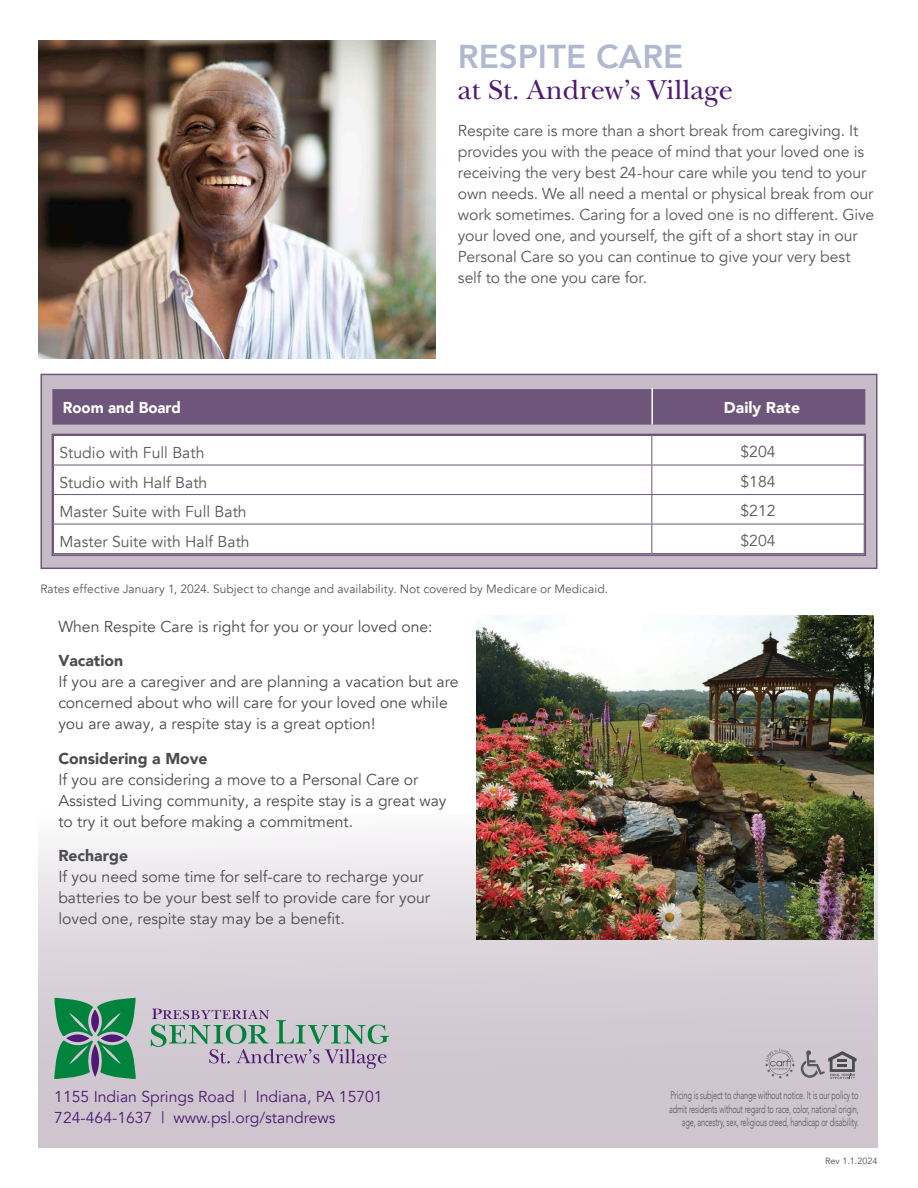
<style>
.page{position:relative;width:918px;height:1188px;background:#fff}
.page>*{position:absolute;margin:0;border:0;box-sizing:border-box;transform-origin:0 0}
.t1{font:800 33px "Avenir";color:#afb8cf}
.t2{font:28.5px "New Baskerville Std";color:#501a74}
.t3{font:15.75px/21px "Avenir";letter-spacing:-.005em;color:#57585a}
.t4{font:15.75px/21px "Avenir";color:#4b4c4d}
.t5{font:15.75px/21px "Avenir";color:#501a74}
.t6{font:900 15.75px "Avenir";color:#fff;scale:.95 1}
.t7{font:900 15.75px "Avenir";color:#fff}
.t8{font:12px "Avenir";letter-spacing:.005em;color:#57585a}
.t9{font:300 11.25px/13.5px "Avenir";letter-spacing:-.02em;color:#57585a;text-align:right;scale:.66 1}
.t10{font:9px "Avenir";color:#4b4c4d}
.s1{font-weight:900}
</style>
<div class="page">
<div style="left:38px;top:814px;width:840px;height:334px;background:linear-gradient(to bottom,#f3f1f3,#c5bbc5)"></div>
<div style="left:41px;top:374px;width:836px;height:195px;background:#c6bbc6;border:1px solid #6d5679"></div>
<div style="left:52px;top:389px;width:813px;height:36px;background:#6d5679"></div>
<div style="left:55px;top:437px;width:808px;height:116px;background:#fff"></div>
<hr style="left:53px;top:465px;width:599px;height:1px;background:#6d5679">
<hr style="left:53px;top:494px;width:599px;height:1px;background:#6d5679">
<hr style="left:53px;top:524px;width:599px;height:1px;background:#6d5679">
<hr style="left:652px;top:465px;width:213px;height:1px;background:#6d5679">
<hr style="left:652px;top:494px;width:213px;height:1px;background:#6d5679">
<hr style="left:652px;top:524px;width:213px;height:1px;background:#6d5679">
<svg style="left:651px;top:437px;width:1px;height:116px"></svg>
<div style="left:52px;top:434px;width:814px;height:122px;border:2px solid #6d5679"></div>
<hr style="left:651px;top:388px;width:2px;height:37px;background:#fff">
<svg style="left:765px;top:1049px;width:30px;height:30px"></svg>
<svg style="left:801px;top:1050px;width:56px;height:29px;background:#a7a1a8"></svg>
<img style="left:38px;top:40px;width:397px;height:319px">
<img style="left:477px;top:616px;width:397px;height:324px">
<svg style="left:54px;top:998px;width:82px;height:81px;background:#438f6c"></svg>
<svg style="left:151px;top:1009px;width:238px;height:60px;background:#b5b7bd"></svg>
<p class="t1" style="left:458px;top:30px;width:227px">RESPITE CARE</p>
<p class="t2" style="left:458px;top:73px;width:277px">at St. Andrew’s Village</p>
<p class="t3" style="left:458px;top:121px;width:418px">Respite care is more than a short break from caregiving. It provides you with the peace of mind that your loved one is receiving the very best 24-hour care while you tend to your own needs. We all need a mental or physical break from our work sometimes. Caring for a loved one is no different. Give your loved one, and yourself, the gift of a short stay in our Personal Care so you can continue to give your very best self to the one you care for.</p>
<p class="t6" style="left:63px;top:394px;width:126px">Room and Board</p>
<p class="t3" style="left:60px;top:443px;width:146px">Studio with Full Bath</p>
<p class="t3" style="left:741px;top:442px;width:37px">$204</p>
<p class="t3" style="left:60px;top:472px;width:149px">Studio with Half Bath</p>
<p class="t3" style="left:741px;top:471px;width:37px">$184</p>
<p class="t3" style="left:60px;top:502px;width:189px">Master Suite with Full Bath</p>
<p class="t3" style="left:741px;top:501px;width:37px">$212</p>
<p class="t3" style="left:60px;top:531px;width:192px">Master Suite with Half Bath</p>
<p class="t3" style="left:741px;top:530px;width:37px">$204</p>
<p class="t7" style="left:724px;top:394px;width:78px">Daily Rate</p>
<p class="t8" style="left:40px;top:582px;width:569px">Rates effective January 1, 2024. Subject to change and availability. Not covered by Medicare or Medicaid.</p>
<p class="t4" style="left:58px;top:616px;width:376px">When Respite Care is right for you or your loved one:</p>
<p class="t4" style="left:58px;top:651px;width:402px"><span class="s1">Vacation<br></span>If you are a caregiver and are planning a vacation but are concerned about who will care for your loved one while you are away, a respite stay is a great option!</p>
<p class="t4" style="left:58px;top:748px;width:390px"><span class="s1">Considering a Move<br></span>If you are considering a move to a Personal Care or Assisted Living community, a respite stay is a great way to try it out before making a commitment.</p>
<p class="t4" style="left:58px;top:846px;width:373px"><span class="s1">Recharge<br></span>If you need some time for self-care to recharge your batteries to be your best self to provide care for your loved one, respite stay may be a benefit.</p>
<p class="t5" style="left:54px;top:1086px;width:330px">1155 Indian Springs Road | Indiana, PA 15701<br>724-464-1637 | www.psl.org/standrews</p>
<p class="t9" style="left:669px;top:1089px;width:289px">Pricing is subject to change without notice. It is our policy to admit residents without regard to race, color, national origin, age, ancestry, sex, religious creed, handicap or disability.</p>
<p class="t10" style="left:825px;top:1156px;width:54px">Rev 1.1.2024</p>
</div>
